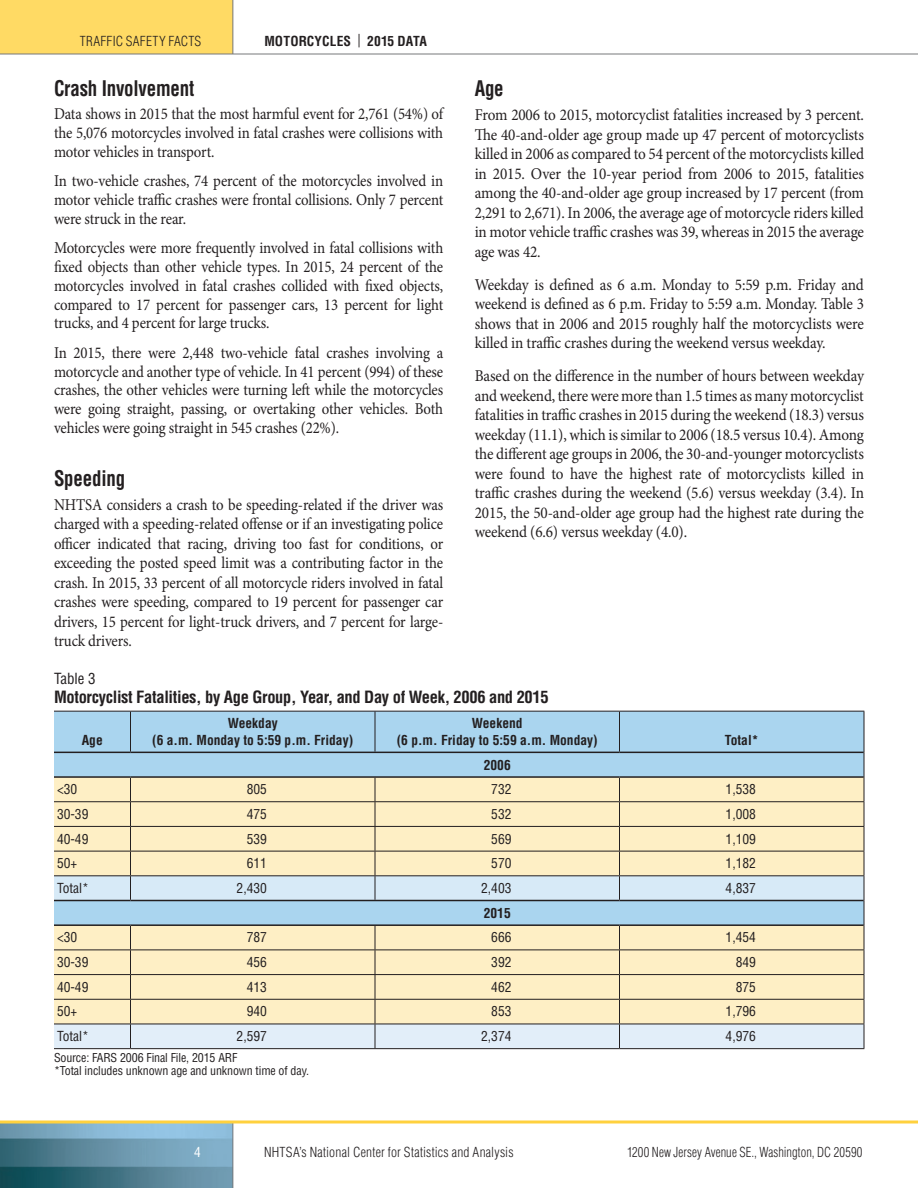
<style>
.page{position:relative;width:918px;height:1188px;background:#fff}
.page>*{position:absolute;margin:0;border:0;box-sizing:border-box;transform-origin:0 0}
.HeadA{font:700 condensed 21px "Helvetica LT Std";letter-spacing:-.01em;color:#231f20;scale:.9 1}
.Body{font:16.5px/18.8px "Minion Pro";letter-spacing:-.01em;color:#231f20;text-align:justify;scale:.9 1}
.Body-2{font:16.5px/19.5px "Minion Pro";letter-spacing:-.01em;color:#231f20;text-align:justify;scale:.92 1}
.Table_Title{font:700 condensed 16.5px "Helvetica LT Std";letter-spacing:-.02em;color:#231f20}
.Table_Number{font:condensed 15px "Helvetica LT Std";color:#231f20}
.Table_text{font:condensed 13.5px "Helvetica LT Std";color:#231f20}
.Table_Head{font:700 condensed 13.5px/16.5px "Helvetica LT Std";color:#231f20;text-align:center}
.t1{font:300 condensed 13.5px "Helvetica LT Std";letter-spacing:.01em;color:#231f20}
.t2{font:300 condensed 13.5px "Helvetica LT Std";letter-spacing:.01em;color:#231f20;scale:.93 1}
.t3{font:condensed 13.5px "Helvetica LT Std";color:#fff}
.Table_Footer{font:condensed 12px "Helvetica LT Std";letter-spacing:-.01em;color:#231f20}
.s1{font-weight:400}
</style>
<div class="page">
<div style="left:0;top:0;width:233px;height:54px;background:#ffda64"></div>
<img style="left:0;top:1124px;width:232px;height:64px">
<hr style="left:232px;top:1122px;width:1px;height:66px;background:#76787b">
<hr style="left:232px;top:0;width:1px;height:54px;background:#76787b">
<svg style="left:0;top:1120px;width:918px;height:4px;background:#fbd96c"></svg>
<hr style="left:0;top:54px;width:918px;height:1px;background:#76787b">
<div style="left:54px;top:712px;width:810px;height:40px;background:#aad5ef"></div>
<hr style="left:54px;top:711px;width:76px;height:1px;background:#231f20">
<hr style="left:130px;top:711px;width:245px;height:1px;background:#231f20">
<hr style="left:130px;top:712px;width:1px;height:40px;background:#231f20">
<hr style="left:375px;top:711px;width:245px;height:1px;background:#231f20">
<hr style="left:375px;top:712px;width:1px;height:40px;background:#231f20">
<hr style="left:620px;top:711px;width:244px;height:1px;background:#231f20">
<hr style="left:619px;top:712px;width:1px;height:40px;background:#231f20">
<hr style="left:864px;top:712px;width:1px;height:40px;background:#231f20">
<svg style="left:54px;top:752px;width:811px;height:297px;background:#e3e3ce"></svg>
<hr style="left:54px;top:1048px;width:76px;height:1px;background:#231f20">
<hr style="left:130px;top:1048px;width:245px;height:1px;background:#231f20">
<hr style="left:375px;top:1048px;width:245px;height:1px;background:#231f20">
<hr style="left:620px;top:1048px;width:244px;height:1px;background:#231f20">
<hr style="left:54px;top:752px;width:76px;height:1px;background:#231f20">
<hr style="left:130px;top:752px;width:245px;height:1px;background:#231f20">
<hr style="left:375px;top:752px;width:245px;height:1px;background:#231f20">
<hr style="left:620px;top:752px;width:244px;height:1px;background:#231f20">
<hr style="left:54px;top:776px;width:76px;height:2px;background:#231f20">
<hr style="left:130px;top:776px;width:245px;height:2px;background:#231f20">
<hr style="left:375px;top:776px;width:245px;height:2px;background:#231f20">
<hr style="left:620px;top:776px;width:244px;height:2px;background:#231f20">
<hr style="left:54px;top:900px;width:76px;height:1px;background:#231f20">
<hr style="left:130px;top:900px;width:245px;height:1px;background:#231f20">
<hr style="left:375px;top:900px;width:245px;height:1px;background:#231f20">
<hr style="left:620px;top:900px;width:244px;height:1px;background:#231f20">
<hr style="left:54px;top:924px;width:76px;height:2px;background:#231f20">
<hr style="left:130px;top:924px;width:245px;height:2px;background:#231f20">
<hr style="left:375px;top:924px;width:245px;height:2px;background:#231f20">
<hr style="left:620px;top:924px;width:244px;height:2px;background:#231f20">
<p class="t1" style="left:80px;top:32px;width:123px">TRAFFIC SAFETY FACTS</p>
<p class="Table_Head" style="left:264px;top:32px;width:164px">MOTORCYCLES <span class="s1">|</span> 2015 DATA</p>
<p class="HeadA" style="left:54px;top:75px;width:157px">Crash Involvement</p>
<p class="Body" style="left:54px;top:105px;width:434px">Data shows in 2015 that the most harmful event for 2,761 (54%) of the 5,076 motorcycles involved in fatal crashes were collisions with motor vehicles in transport.</p>
<p class="Body" style="left:54px;top:172px;width:434px">In two-vehicle crashes, 74 percent of the motorcycles involved in motor vehicle traffic crashes were frontal collisions. Only 7 percent were struck in the rear.</p>
<p class="Body" style="left:54px;top:239px;width:434px">Motorcycles were more frequently involved in fatal collisions with fixed objects than other vehicle types. In 2015, 24 percent of the motorcycles involved in fatal crashes collided with fixed objects, compared to 17 percent for passenger cars, 13 percent for light trucks, and 4 percent for large trucks.</p>
<p class="Body" style="left:54px;top:343px;width:434px">In 2015, there were 2,448 two-vehicle fatal crashes involving a motorcycle and another type of vehicle. In 41 percent (994) of these crashes, the other vehicles were turning left while the motorcycles were going straight, passing, or overtaking other vehicles. Both vehicles were going straight in 545 crashes (22%).</p>
<p class="HeadA" style="left:54px;top:465px;width:81px">Speeding</p>
<p class="Body" style="left:54px;top:495px;width:434px;line-height:19.5px">NHTSA considers a crash to be speeding-related if the driver was charged with a speeding-related offense or if an investigating police officer indicated that racing, driving too fast for conditions, or exceeding the posted speed limit was a contributing factor in the crash. In 2015, 33 percent of all motorcycle riders involved in fatal crashes were speeding, compared to 19 percent for passenger car drivers, 15 percent for light-truck drivers, and 7 percent for large&shy;truck drivers.</p>
<p class="HeadA" style="left:475px;top:75px;width:34px">Age</p>
<p class="Body-2" style="left:475px;top:105px;width:425px">From 2006 to 2015, motorcyclist fatalities increased by 3 percent.<br>The 40-and-older age group made up 47 percent of motorcyclists killed in 2006 as compared to 54 percent of the motorcyclists killed in 2015. Over the 10-year period from 2006 to 2015, fatalities among the 40-and-older age group increased by 17 percent (from 2,291 to 2,671). In 2006, the average age of motorcycle riders killed in motor vehicle traffic crashes was 39, whereas in 2015 the average age was 42.</p>
<p class="Body-2" style="left:475px;top:275px;width:425px">Weekday is defined as 6 a.m. Monday to 5:59 p.m. Friday and weekend is defined as 6 p.m. Friday to 5:59 a.m. Monday. Table 3 shows that in 2006 and 2015 roughly half the motorcyclists were killed in traffic crashes during the weekend versus weekday.</p>
<p class="Body-2" style="left:475px;top:366px;width:425px">Based on the difference in the number of hours between weekday and weekend, there were more than 1.5 times as many motorcyclist fatalities in traffic crashes in 2015 during the weekend (18.3) versus weekday (11.1), which is similar to 2006 (18.5 versus 10.4). Among the different age groups in 2006, the 30-and-younger motorcyclists were found to have the highest rate of motorcyclists killed in traffic crashes during the weekend (5.6) versus weekday (3.4). In 2015, the 50-and-older age group had the highest rate during the weekend (6.6) versus weekday (4.0).</p>
<p class="Table_Number" style="left:54px;top:669px;width:43px">Table 3</p>
<p class="Table_Title" style="left:54px;top:687px;width:496px">Motorcyclist Fatalities, by Age Group, Year, and Day of Week, 2006 and 2015</p>
<p class="Table_Head" style="left:82px;top:732px;width:23px">Age</p>
<p class="Table_Head" style="left:152px;top:715px;width:202px">Weekday<br>(6 a.m. Monday to 5:59 p.m. Friday)</p>
<p class="Table_Head" style="left:397px;top:715px;width:202px">Weekend<br>(6 p.m. Friday to 5:59 a.m. Monday)</p>
<p class="Table_Head" style="left:484px;top:756px;width:28px">2006</p>
<p class="Table_Head" style="left:725px;top:732px;width:35px">Total*</p>
<p class="Table_text" style="left:57px;top:781px;width:22px">&lt;30</p>
<p class="Table_text" style="left:247px;top:781px;width:22px">805</p>
<p class="Table_text" style="left:491px;top:781px;width:22px">732</p>
<p class="Table_text" style="left:726px;top:781px;width:32px">1,538</p>
<p class="Table_text" style="left:57px;top:806px;width:33px">30-39</p>
<p class="Table_text" style="left:247px;top:806px;width:22px">475</p>
<p class="Table_text" style="left:491px;top:806px;width:22px">532</p>
<p class="Table_text" style="left:726px;top:806px;width:32px">1,008</p>
<p class="Table_text" style="left:57px;top:830px;width:33px">40-49</p>
<p class="Table_text" style="left:247px;top:830px;width:22px">539</p>
<p class="Table_text" style="left:491px;top:830px;width:22px">569</p>
<p class="Table_text" style="left:726px;top:830px;width:32px">1,109</p>
<p class="Table_text" style="left:57px;top:855px;width:22px">50+</p>
<p class="Table_text" style="left:247px;top:855px;width:22px">611</p>
<p class="Table_text" style="left:491px;top:855px;width:22px">570</p>
<p class="Table_text" style="left:726px;top:855px;width:32px">1,182</p>
<p class="Table_text" style="left:57px;top:880px;width:33px">Total*</p>
<p class="Table_text" style="left:237px;top:880px;width:32px">2,430</p>
<p class="Table_text" style="left:481px;top:880px;width:32px">2,403</p>
<p class="Table_text" style="left:726px;top:880px;width:32px">4,837</p>
<p class="Table_Head" style="left:484px;top:904px;width:28px">2015</p>
<p class="Table_text" style="left:57px;top:929px;width:22px">&lt;30</p>
<p class="Table_text" style="left:247px;top:929px;width:22px">787</p>
<p class="Table_text" style="left:491px;top:929px;width:22px">666</p>
<p class="Table_text" style="left:726px;top:929px;width:32px">1,454</p>
<p class="Table_text" style="left:57px;top:954px;width:33px">30-39</p>
<p class="Table_text" style="left:247px;top:954px;width:22px">456</p>
<p class="Table_text" style="left:491px;top:954px;width:22px">392</p>
<p class="Table_text" style="left:736px;top:954px;width:22px">849</p>
<p class="Table_text" style="left:57px;top:978px;width:33px">40-49</p>
<p class="Table_text" style="left:247px;top:978px;width:22px">413</p>
<p class="Table_text" style="left:491px;top:978px;width:22px">462</p>
<p class="Table_text" style="left:736px;top:978px;width:22px">875</p>
<p class="Table_text" style="left:57px;top:1003px;width:22px">50+</p>
<p class="Table_text" style="left:247px;top:1003px;width:22px">940</p>
<p class="Table_text" style="left:491px;top:1003px;width:22px">853</p>
<p class="Table_text" style="left:726px;top:1003px;width:32px">1,796</p>
<p class="Table_text" style="left:57px;top:1028px;width:33px">Total*</p>
<p class="Table_text" style="left:237px;top:1028px;width:32px">2,597</p>
<p class="Table_text" style="left:481px;top:1028px;width:32px">2,374</p>
<p class="Table_text" style="left:726px;top:1028px;width:32px">4,976</p>
<p class="Table_Footer" style="left:54px;top:1050px;width:185px">Source: FARS 2006 Final File, 2015 ARF</p>
<p class="Table_Footer" style="left:54px;top:1063px;width:257px">*Total includes unknown age and unknown time of day.</p>
<p class="t3" style="left:194px;top:1144px;width:8px">4</p>
<p class="t1" style="left:264px;top:1144px;width:251px">NHTSA’s National Center for Statistics and Analysis</p>
<p class="t2" style="left:627px;top:1144px;width:255px">1200 New Jersey Avenue SE., Washington, DC 20590</p>
</div>
